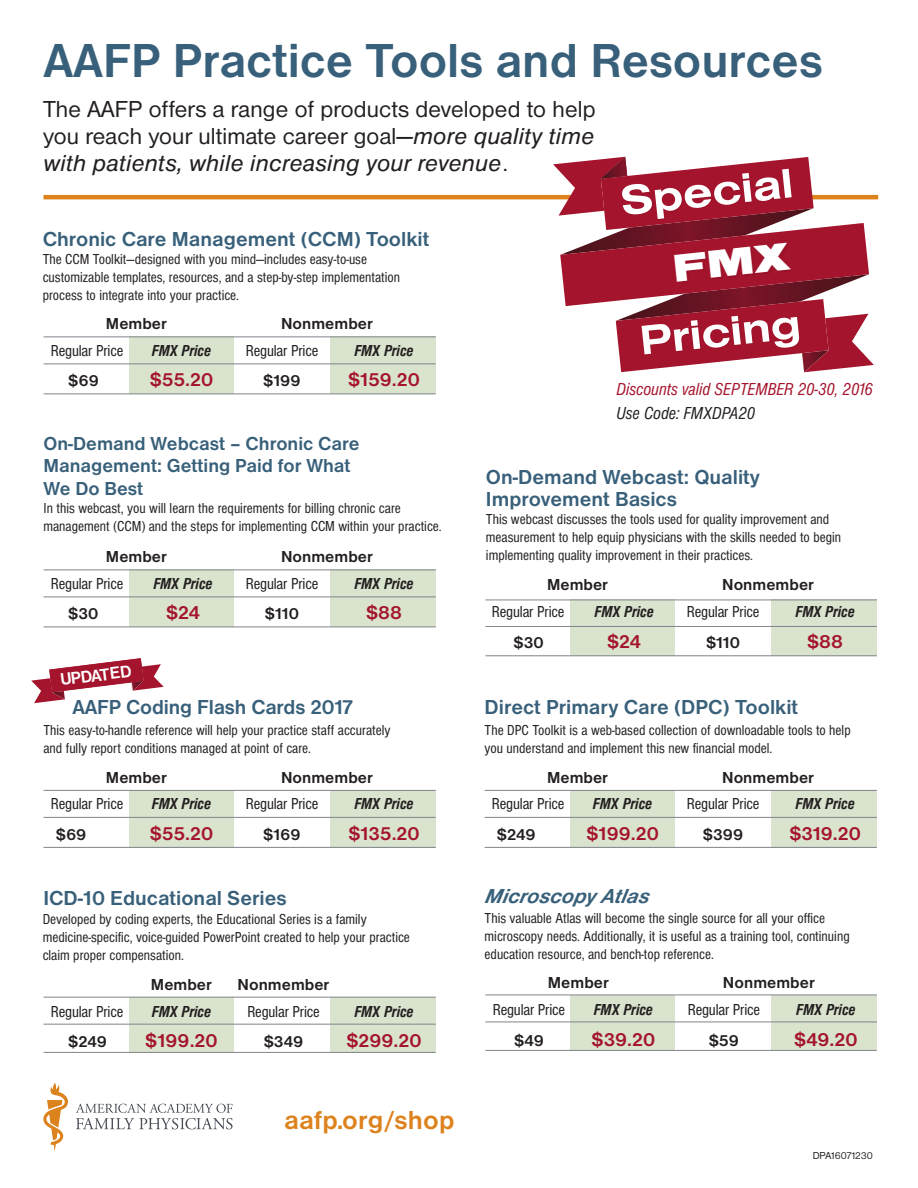
<style>
.page{position:relative;width:918px;height:1188px;background:#fff}
.page>*{position:absolute;margin:0;border:0;box-sizing:border-box;transform-origin:0 0}
.t1{font:700 49.5px "Nimbus San D";color:#38607a}
.t2{font:700 27px "Nimbus San D";letter-spacing:.01em;color:#dd831e}
.t3{font:24px/27px "Nimbus San D";letter-spacing:.01em;color:#231f20;text-align:justify}
.t4{font:700 21px/22.5px "Nimbus San D";color:#38607a}
.t5{font:italic 700 21px "Nimbus San D";color:#38607a}
.t6{font:700 19.5px "Nimbus San D";color:#a4142c}
.t7{font:700 19.5px/22.5px "Nimbus San D";color:#38607a}
.t8{font:italic condensed 18px "Nimbus San D";color:#a4142c}
.t9{font:italic condensed 18px "Nimbus San D";color:#231f20}
.t10{font:700 17.55px "Nimbus San D";color:#fff}
.t11{font:condensed 16.5px "Nimbus San D";letter-spacing:-.01em;color:#231f20}
.t12{font:700 16.5px "Nimbus San D";color:#231f20}
.t13{font:italic 700 condensed 16.5px "Nimbus San D";color:#231f20}
.t14{font:condensed 15px/18px "Nimbus San D";color:#231f20}
.t15{font:10.5px "Nimbus San D";color:#231f20}
.s1{font-style:italic}
</style>
<div class="page">
<svg style="left:76px;top:1104px;width:157px;height:25px"></svg>
<svg style="left:43px;top:1083px;width:25px;height:68px"></svg>
<svg style="left:31px;top:658px;width:133px;height:45px"></svg>
<hr style="left:44px;top:195px;width:834px;height:4px;background:#dd831e">
<div style="left:129px;top:790px;width:105px;height:57px;background:#d9e3cd"></div>
<div style="left:330px;top:790px;width:106px;height:58px;background:#d9e3cd"></div>
<hr style="left:44px;top:790px;width:392px;height:1px;background:#81848c">
<hr style="left:44px;top:817px;width:392px;height:1px;background:#81848c">
<hr style="left:44px;top:847px;width:392px;height:1px;background:#81848c">
<div style="left:570px;top:790px;width:105px;height:57px;background:#d9e3cd"></div>
<div style="left:772px;top:790px;width:105px;height:58px;background:#d9e3cd"></div>
<hr style="left:485px;top:790px;width:392px;height:1px;background:#81848c">
<hr style="left:485px;top:817px;width:392px;height:1px;background:#81848c">
<hr style="left:485px;top:847px;width:392px;height:1px;background:#81848c">
<div style="left:571px;top:996px;width:104px;height:55px;background:#d9e3cd"></div>
<div style="left:772px;top:996px;width:105px;height:55px;background:#d9e3cd"></div>
<hr style="left:485px;top:995px;width:392px;height:1px;background:#81848c">
<hr style="left:485px;top:1022px;width:392px;height:1px;background:#81848c">
<hr style="left:485px;top:1050px;width:392px;height:1px;background:#81848c">
<div style="left:129px;top:337px;width:105px;height:57px;background:#d9e3cd"></div>
<div style="left:330px;top:337px;width:106px;height:57px;background:#d9e3cd"></div>
<hr style="left:44px;top:337px;width:392px;height:1px;background:#81848c">
<hr style="left:44px;top:364px;width:392px;height:1px;background:#81848c">
<hr style="left:44px;top:394px;width:392px;height:1px;background:#81848c">
<div style="left:129px;top:570px;width:105px;height:57px;background:#d9e3cd"></div>
<div style="left:330px;top:570px;width:106px;height:57px;background:#d9e3cd"></div>
<hr style="left:44px;top:570px;width:392px;height:1px;background:#81848c">
<hr style="left:44px;top:597px;width:392px;height:1px;background:#81848c">
<hr style="left:44px;top:627px;width:392px;height:1px;background:#81848c">
<div style="left:571px;top:600px;width:104px;height:56px;background:#d9e3cd"></div>
<div style="left:772px;top:600px;width:105px;height:56px;background:#d9e3cd"></div>
<hr style="left:485px;top:626px;width:392px;height:1px;background:#81848c">
<hr style="left:485px;top:655px;width:392px;height:1px;background:#81848c">
<hr style="left:485px;top:600px;width:392px;height:1px;background:#81848c">
<div style="left:129px;top:998px;width:105px;height:55px;background:#d9e3cd"></div>
<div style="left:330px;top:998px;width:106px;height:55px;background:#d9e3cd"></div>
<hr style="left:44px;top:997px;width:392px;height:1px;background:#81848c">
<hr style="left:44px;top:1024px;width:392px;height:1px;background:#81848c">
<hr style="left:44px;top:1052px;width:392px;height:1px;background:#81848c">
<svg style="left:553px;top:157px;width:321px;height:215px"></svg>
<h1 class="t1" style="left:44px;top:32px;width:781px">AAFP Practice Tools and Resources</h1>
<h3 class="t3" style="left:44px;top:95px;width:554px">The AAFP offers a range of products developed to help you reach your ultimate career goal<span class="s1">—more quality time with patients, while increasing your revenue</span>.</h3>
<h3 class="t4" style="left:43px;top:228px;width:388px">Chronic Care Management (CCM) Toolkit</h3>
<p class="t14" style="left:43px;top:250px;width:359px">The CCM Toolkit—designed with you mind—includes easy-to-use customizable templates, resources, and a step-by-step implementation process to integrate into your practice.</p>
<p class="t12" style="left:106px;top:314px;width:63px">Member</p>
<p class="t12" style="left:281px;top:314px;width:93px">Nonmember</p>
<p class="t11" style="left:51px;top:341px;width:74px">Regular Price</p>
<p class="t13" style="left:152px;top:341px;width:61px">FMX Price</p>
<p class="t11" style="left:246px;top:341px;width:74px">Regular Price</p>
<p class="t13" style="left:354px;top:341px;width:61px">FMX Price</p>
<p class="t12" style="left:68px;top:372px;width:32px">$69</p>
<h3 class="t6" style="left:150px;top:369px;width:65px">$55.20</h3>
<p class="t12" style="left:263px;top:372px;width:39px">$199</p>
<h3 class="t6" style="left:348px;top:369px;width:73px">$159.20</h3>
<p class="t8" style="left:616px;top:380px;width:258px">Discounts valid SEPTEMBER 20-30, 2016</p>
<p class="t9" style="left:616px;top:404px;width:140px">Use Code: FMXDPA20</p>
<h3 class="t7" style="left:44px;top:432px;width:318px">On-Demand Webcast – Chronic Care<br>Management: Getting Paid for What<br>We Do Best</h3>
<p class="t14" style="left:44px;top:499px;width:400px">In this webcast, you will learn the requirements for billing chronic care management (CCM) and the steps for implementing CCM within your practice.</p>
<p class="t12" style="left:106px;top:547px;width:63px">Member</p>
<p class="t12" style="left:281px;top:547px;width:93px">Nonmember</p>
<p class="t11" style="left:51px;top:574px;width:74px">Regular Price</p>
<p class="t13" style="left:153px;top:574px;width:61px">FMX Price</p>
<p class="t11" style="left:246px;top:574px;width:74px">Regular Price</p>
<p class="t13" style="left:354px;top:574px;width:61px">FMX Price</p>
<p class="t12" style="left:68px;top:605px;width:32px">$30</p>
<h3 class="t6" style="left:166px;top:602px;width:35px">$24</h3>
<p class="t12" style="left:265px;top:605px;width:36px">$110</p>
<h3 class="t6" style="left:366px;top:602px;width:37px">$88</h3>
<p class="t10" style="left:59px;top:670px;width:73px;rotate:-7deg">UPDATED</p>
<p class="t14" style="left:44px;top:721px;width:349px">This easy-to-handle reference will help your practice staff accurately and fully report conditions managed at point of care.</p>
<h3 class="t4" style="left:72px;top:695px;width:282px">AAFP Coding Flash Cards 2017</h3>
<p class="t12" style="left:106px;top:768px;width:63px">Member</p>
<p class="t12" style="left:281px;top:768px;width:93px">Nonmember</p>
<p class="t11" style="left:51px;top:795px;width:74px">Regular Price</p>
<p class="t13" style="left:152px;top:795px;width:61px">FMX Price</p>
<p class="t11" style="left:246px;top:795px;width:74px">Regular Price</p>
<p class="t13" style="left:354px;top:795px;width:61px">FMX Price</p>
<p class="t12" style="left:56px;top:825px;width:32px">$69</p>
<h3 class="t6" style="left:150px;top:823px;width:65px">$55.20</h3>
<p class="t12" style="left:263px;top:825px;width:39px">$169</p>
<h3 class="t6" style="left:348px;top:823px;width:73px">$135.20</h3>
<h3 class="t4" style="left:44px;top:887px;width:245px">ICD-10 Educational Series</h3>
<p class="t14" style="left:43px;top:910px;width:369px">Developed by coding experts, the Educational Series is a family medicine-specific, voice-guided PowerPoint created to help your practice claim proper compensation.</p>
<p class="t12" style="left:151px;top:975px;width:63px">Member</p>
<p class="t12" style="left:238px;top:975px;width:93px">Nonmember</p>
<p class="t11" style="left:51px;top:1002px;width:74px">Regular Price</p>
<p class="t13" style="left:152px;top:1002px;width:61px">FMX Price</p>
<p class="t11" style="left:247px;top:1002px;width:74px">Regular Price</p>
<p class="t13" style="left:354px;top:1002px;width:61px">FMX Price</p>
<p class="t12" style="left:68px;top:1033px;width:40px">$249</p>
<h3 class="t6" style="left:145px;top:1030px;width:74px">$199.20</h3>
<p class="t12" style="left:264px;top:1033px;width:41px">$349</p>
<h3 class="t6" style="left:346px;top:1030px;width:77px">$299.20</h3>
<h2 class="t2" style="left:284px;top:1105px;width:172px">aafp.org/shop</h2>
<h3 class="t4" style="left:486px;top:465px;width:275px">On-Demand Webcast: Quality<br>Improvement Basics</h3>
<p class="t14" style="left:486px;top:510px;width:357px">This webcast discusses the tools used for quality improvement and measurement to help equip physicians with the skills needed to begin implementing quality improvement in their practices.</p>
<p class="t12" style="left:547px;top:575px;width:63px">Member</p>
<p class="t12" style="left:722px;top:575px;width:93px">Nonmember</p>
<p class="t11" style="left:492px;top:602px;width:74px">Regular Price</p>
<p class="t13" style="left:594px;top:602px;width:61px">FMX Price</p>
<p class="t11" style="left:687px;top:602px;width:74px">Regular Price</p>
<p class="t13" style="left:795px;top:602px;width:61px">FMX Price</p>
<p class="t12" style="left:513px;top:633px;width:32px">$30</p>
<h3 class="t6" style="left:607px;top:630px;width:35px">$24</h3>
<p class="t12" style="left:706px;top:633px;width:36px">$110</p>
<h3 class="t6" style="left:807px;top:630px;width:37px">$88</h3>
<h3 class="t4" style="left:485px;top:695px;width:315px">Direct Primary Care (DPC) Toolkit</h3>
<p class="t14" style="left:485px;top:721px;width:368px">The DPC Toolkit is a web-based collection of downloadable tools to help you understand and implement this new financial model.</p>
<p class="t12" style="left:547px;top:768px;width:63px">Member</p>
<p class="t12" style="left:722px;top:768px;width:93px">Nonmember</p>
<p class="t11" style="left:492px;top:795px;width:74px">Regular Price</p>
<p class="t13" style="left:593px;top:795px;width:61px">FMX Price</p>
<p class="t11" style="left:687px;top:795px;width:74px">Regular Price</p>
<p class="t13" style="left:795px;top:795px;width:61px">FMX Price</p>
<p class="t12" style="left:497px;top:825px;width:40px">$249</p>
<h3 class="t6" style="left:586px;top:823px;width:74px">$199.20</h3>
<p class="t12" style="left:703px;top:825px;width:42px">$399</p>
<h3 class="t6" style="left:789px;top:823px;width:73px">$319.20</h3>
<h3 class="t5" style="left:485px;top:885px;width:170px">Microscopy A tlas</h3>
<p class="t14" style="left:485px;top:909px;width:367px">This valuable Atlas will become the single source for all your office microscopy needs. Additionally, it is useful as a training tool, continuing education resource, and bench-top reference.</p>
<p class="t12" style="left:548px;top:974px;width:63px">Member</p>
<p class="t12" style="left:723px;top:974px;width:93px">Nonmember</p>
<p class="t11" style="left:493px;top:1001px;width:74px">Regular Price</p>
<p class="t13" style="left:594px;top:1000px;width:61px">FMX Price</p>
<p class="t11" style="left:688px;top:1001px;width:74px">Regular Price</p>
<p class="t13" style="left:796px;top:1000px;width:61px">FMX Price</p>
<p class="t12" style="left:514px;top:1031px;width:31px">$49</p>
<h3 class="t6" style="left:592px;top:1028px;width:65px">$39.20</h3>
<p class="t12" style="left:709px;top:1031px;width:32px">$59</p>
<h3 class="t6" style="left:794px;top:1028px;width:65px">$49.20</h3>
<p class="t15" style="left:813px;top:1150px;width:62px">DPA16071230</p>
</div>
